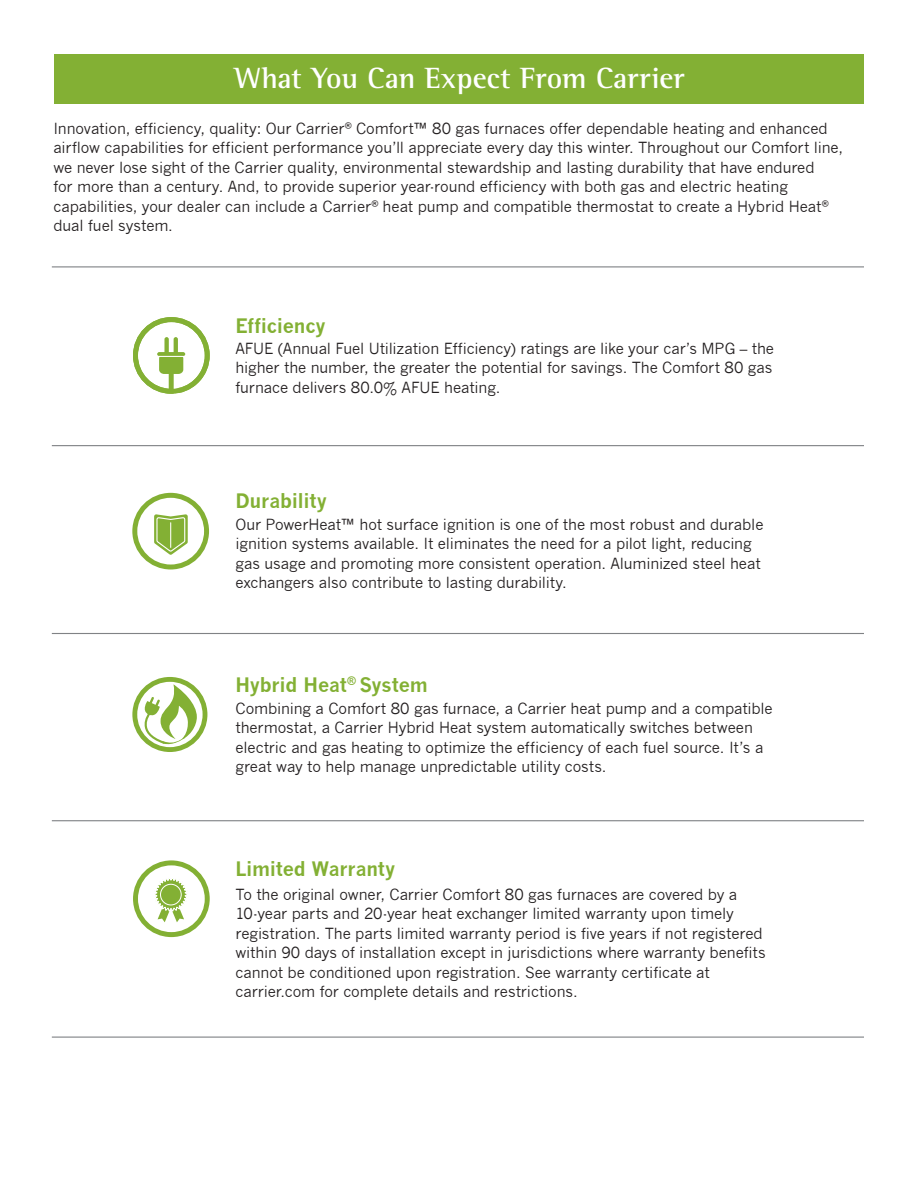
<style>
.page{position:relative;width:918px;height:1188px;background:#fff}
.page>*{position:absolute;margin:0;border:0;box-sizing:border-box;transform-origin:0 0}
.t1{font:700 30px "Rotis Semi Serif";color:#fff}
.t2{font:700 19.5px "News Gothic";letter-spacing:-.015em;color:#83b034}
.t3{font:15px/19.5px "News Gothic";letter-spacing:-.01em;color:#231f20}
</style>
<div class="page">
<svg style="left:133px;top:317px;width:77px;height:77px"></svg>
<hr style="left:156px;top:356px;width:30px;height:1px;background:#fff">
<svg style="left:132px;top:493px;width:77px;height:76px"></svg>
<svg style="left:133px;top:860px;width:77px;height:77px"></svg>
<div style="left:160px;top:884px;width:22px;height:21px;border:1px solid #fff;border-radius:50%"></div>
<svg style="left:132px;top:677px;width:75px;height:75px"></svg>
<div style="left:54px;top:54px;width:810px;height:50px;background:#83b034"></div>
<hr style="left:52px;top:266px;width:812px;height:1px;background:#808285">
<hr style="left:52px;top:445px;width:812px;height:1px;background:#808285">
<hr style="left:52px;top:633px;width:812px;height:1px;background:#808285">
<hr style="left:52px;top:820px;width:812px;height:1px;background:#808285">
<hr style="left:52px;top:1037px;width:812px;height:1px;background:#808285">
<p class="t1" style="left:235px;top:60px;width:451px">What You Can Expect From Carrier</p>
<p class="t3" style="left:53px;top:119px;width:791px">Innovation, efficiency, quality: Our Carrier<sup>®</sup> Comfort™ 80 gas furnaces offer dependable heating and enhanced airflow capabilities for efficient performance you’ll appreciate every day this winter. Throughout our Comfort line, we never lose sight of the Carrier quality, environmental stewardship and lasting durability that have endured<br>for more than a century. And, to provide superior year-round efficiency with both gas and electric heating capabilities, your dealer can include a Carrier<sup>®</sup> heat pump and compatible thermostat to create a Hybrid Heat<sup>® </sup>dual fuel system.</p>
<p class="t2" style="left:235px;top:314px;width:92px">Efficiency</p>
<p class="t3" style="left:235px;top:339px;width:540px;text-align:justify">AFUE (Annual Fuel Utilization Efficiency) ratings are like your car’s MPG – the higher the number, the greater the potential for savings. The Comfort 80 gas furnace delivers 80.0% AFUE heating.</p>
<p class="t2" style="left:235px;top:489px;width:93px">Durability</p>
<p class="t3" style="left:235px;top:515px;width:530px">Our PowerHeat™ hot surface ignition is one of the most robust and durable ignition systems available. It eliminates the need for a pilot light, reducing gas usage and promoting more consistent operation. Aluminized steel heat exchangers also contribute to lasting durability.</p>
<p class="t2" style="left:235px;top:673px;width:194px">Hybrid Heat<sup>®</sup> System</p>
<p class="t3" style="left:235px;top:698px;width:539px">Combining a Comfort 80 gas furnace, a Carrier heat pump and a compatible thermostat, a Carrier Hybrid Heat system automatically switches between electric and gas heating to optimize the efficiency of each fuel source. It’s a great way to help manage unpredictable utility costs.</p>
<p class="t2" style="left:235px;top:857px;width:162px">Limited Warranty</p>
<p class="t3" style="left:235px;top:885px;width:532px">To the original owner, Carrier Comfort 80 gas furnaces are covered by a 10-year parts and 20-year heat exchanger limited warranty upon timely registration. The parts limited warranty period is five years if not registered within 90 days of installation except in jurisdictions where warranty benefits cannot be conditioned upon registration. See warranty certificate at carrier.com for complete details and restrictions.</p>
</div>
